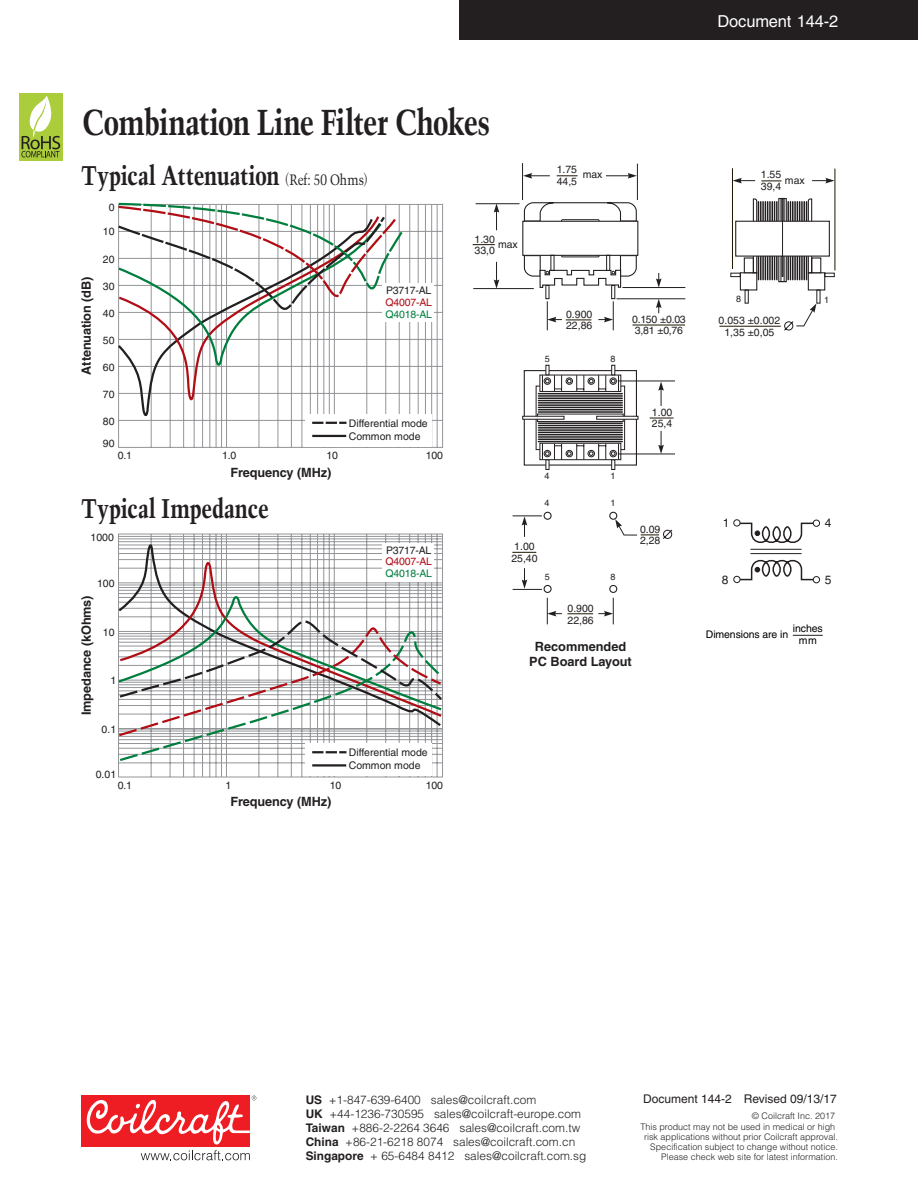
<style>
.page{position:relative;width:918px;height:1188px;background:#fff}
.page>*{position:absolute;margin:0;border:0;box-sizing:border-box;transform-origin:0 0}
.t1{font:700 condensed 36px "Trump Mediaeval";letter-spacing:-.03em;color:#231f20}
.Subhead_-_18_Point_T{font:700 condensed 27px "Trump Mediaeval";letter-spacing:-.01em;color:#231f20}
.Document_number{font:16.5px "Helvetica";letter-spacing:-.01em;color:#fff}
.t2{font:700 12.75px/15.1px "Helvetica";letter-spacing:-.01em;color:#231f20;text-align:center}
.t3{font:12px "Helvetica";color:#231f20}
.t4{font:300 11.85px "Helvetica";color:#231f20}
.t5{font:700 11.85px/14.1px "Helvetica";color:#231f20}
.t6{font:10.5px/11.6px "Helvetica";color:#231f20}
.Dimensions{font:10.5px/12px "Helvetica";letter-spacing:-.01em;color:#000;text-align:center}
.t7{font:300 9px/9.9px "Helvetica";color:#231f20;text-align:right}
.t8{font:9px "Helvetica";color:#231f20}
.s1{font-family:"Trump Mediaeval Condensed Roman";font-weight:400;font-stretch:normal;font-size:15px}
.s2{color:#b00d15}
.s3{color:#007e3d}
</style>
<div class="page">
<div style="left:459px;top:0;width:459px;height:40px;background:#231f20"></div>
<div style="left:81px;top:1096px;width:169px;height:51px;background:#ee1d23"></div>
<svg style="left:86px;top:1096px;width:170px;height:64px"></svg>
<div style="left:19px;top:93px;width:44px;height:67px;background:#abcc3b"></div>
<svg style="left:21px;top:96px;width:39px;height:61px"></svg>
<svg style="left:118px;top:204px;width:325px;height:244px"></svg>
<svg style="left:118px;top:402px;width:257px;height:16px"></svg>
<svg style="left:118px;top:367px;width:263px;height:35px"></svg>
<svg style="left:118px;top:202px;width:288px;height:165px"></svg>
<div style="left:305px;top:414px;width:126px;height:33px;background:#fff"></div>
<svg style="left:312px;top:422px;width:34px;height:2px"></svg>
<hr style="left:312px;top:435px;width:34px;height:2px;background:#231f20">
<div style="left:383px;top:283px;width:51px;height:39px;background:#fff"></div>
<svg style="left:118px;top:533px;width:325px;height:245px"></svg>
<svg style="left:118px;top:543px;width:325px;height:18px"></svg>
<svg style="left:118px;top:561px;width:325px;height:34px"></svg>
<svg style="left:118px;top:738px;width:325px;height:25px"></svg>
<svg style="left:118px;top:595px;width:325px;height:143px"></svg>
<div style="left:305px;top:744px;width:126px;height:32px;background:#fff"></div>
<svg style="left:312px;top:751px;width:34px;height:2px"></svg>
<hr style="left:312px;top:764px;width:34px;height:3px;background:#231f20">
<div style="left:383px;top:543px;width:51px;height:39px;background:#fff"></div>
<hr style="left:522px;top:163px;width:1px;height:37px;background:#231f20">
<hr style="left:637px;top:164px;width:1px;height:36px;background:#231f20">
<hr style="left:473px;top:288px;width:61px;height:1px;background:#231f20">
<hr style="left:476px;top:203px;width:44px;height:1px;background:#231f20">
<hr style="left:732px;top:168px;width:1px;height:101px;background:#1e1500">
<hr style="left:835px;top:169px;width:1px;height:101px;background:#1e1500">
<svg style="left:761px;top:181px;width:21px;height:1px"></svg>
<svg style="left:557px;top:175px;width:21px;height:1px"></svg>
<svg style="left:473px;top:244px;width:22px;height:1px"></svg>
<svg style="left:812px;top:178px;width:23px;height:5px"></svg>
<svg style="left:606px;top:173px;width:31px;height:6px"></svg>
<svg style="left:733px;top:178px;width:22px;height:5px"></svg>
<svg style="left:523px;top:173px;width:27px;height:6px"></svg>
<svg style="left:494px;top:203px;width:5px;height:27px"></svg>
<svg style="left:494px;top:262px;width:5px;height:27px"></svg>
<div style="left:813px;top:520px;width:7px;height:6px;background:#797677;border-radius:50%"></div>
<div style="left:813px;top:520px;width:7px;height:7px;border:1px solid #231f20;border-radius:50%"></div>
<div style="left:813px;top:577px;width:7px;height:6px;background:#828081;border-radius:50%"></div>
<div style="left:813px;top:576px;width:7px;height:7px;border:1px solid #231f20;border-radius:50%"></div>
<div style="left:808px;top:272px;width:17px;height:19px;background:#fff;border:1px solid #231f20"></div>
<div style="left:811px;top:257px;width:10px;height:16px;background:#fff;border:1px solid #231f20"></div>
<div style="left:824px;top:273px;width:11px;height:4px;border:1px solid #231f20"></div>
<div style="left:735px;top:221px;width:95px;height:36px;background:#fff;border:1px solid #231f20"></div>
<svg style="left:512px;top:197px;width:306px;height:427px"></svg>
<hr style="left:793px;top:635px;width:30px;height:1px;background:#231f20">
<p class="Document_number" style="left:718px;top:11px;width:122px">Document 144-2</p>
<h1 class="t1" style="left:82px;top:100px;width:410px">Combination Line Filter Chokes</h1>
<p class="Subhead_-_18_Point_T" style="left:81px;top:159px;width:288px">Typical Attenuation <span class="s1">(Ref: 50 Ohms)</span></p>
<p class="t6" style="left:109px;top:202px;width:7px">0</p>
<p class="t6" style="left:103px;top:226px;width:13px">10</p>
<p class="t2" style="left:79px;top:375px;width:99px;rotate:-90deg">Attenuation (dB)</p>
<p class="t6" style="left:103px;top:253px;width:13px">20</p>
<p class="t6" style="left:103px;top:280px;width:13px">30</p>
<p class="t6" style="left:103px;top:307px;width:13px">40</p>
<p class="t6" style="left:103px;top:334px;width:13px">50</p>
<p class="t6" style="left:103px;top:361px;width:13px">60</p>
<p class="t6" style="left:103px;top:388px;width:13px">70</p>
<p class="t6" style="left:103px;top:415px;width:13px">80</p>
<p class="t6" style="left:103px;top:438px;width:13px">90</p>
<p class="t6" style="left:385px;top:285px;width:48px;text-align:justify">P3717-AL <span class="s2">Q4007-AL </span><span class="s3">Q4018-AL</span></p>
<p class="t6" style="left:349px;top:416px;width:81px;line-height:13.2px">Differential mode<br>Common mode</p>
<p class="t6" style="left:118px;top:450px;width:16px">0.1</p>
<p class="t6" style="left:222px;top:450px;width:16px">1.0</p>
<p class="t6" style="left:326px;top:450px;width:13px">10</p>
<p class="t6" style="left:426px;top:450px;width:19px">100</p>
<p class="t2" style="left:230px;top:464px;width:102px">Frequency (MHz)</p>
<p class="Subhead_-_18_Point_T" style="left:81px;top:492px;width:189px">Typical Impedance</p>
<p class="t6" style="left:91px;top:532px;width:25px">1000</p>
<p class="t6" style="left:97px;top:577px;width:19px">100</p>
<p class="t6" style="left:385px;top:544px;width:48px;text-align:justify">P3717-AL <span class="s2">Q4007-AL </span><span class="s3">Q4018-AL</span></p>
<p class="t6" style="left:475px;top:233px;width:22px">1.30<br>33,0</p>
<p class="t6" style="left:498px;top:239px;width:21px">max</p>
<p class="t6" style="left:557px;top:164px;width:22px">1.75<br>44,5</p>
<p class="t6" style="left:583px;top:169px;width:21px">max</p>
<p class="t8" style="left:545px;top:354px;width:7px">5</p>
<p class="t6" style="left:566px;top:308px;width:28px">0.900<br>22,86</p>
<p class="t8" style="left:611px;top:354px;width:7px">8</p>
<p class="t8" style="left:544px;top:471px;width:7px">4</p>
<p class="t8" style="left:544px;top:498px;width:7px">4</p>
<p class="t6" style="left:511px;top:540px;width:28px">1.00<br>25,40</p>
<p class="t8" style="left:545px;top:572px;width:7px">5</p>
<p class="t8" style="left:611px;top:471px;width:7px">1</p>
<p class="t8" style="left:611px;top:498px;width:7px">1</p>
<p class="t8" style="left:611px;top:572px;width:7px">8</p>
<p class="t6" style="left:632px;top:313px;width:55px">0.150 ±0.03<br>3,81 ±0,76</p>
<p class="t6" style="left:652px;top:406px;width:22px">1.00<br>25,4</p>
<p class="t6" style="left:640px;top:523px;width:22px">0.09<br>2,28</p>
<p class="t2" style="left:79px;top:715px;width:121px;rotate:-90deg">Impedance (kOhms)</p>
<p class="t6" style="left:103px;top:626px;width:13px">10</p>
<p class="t6" style="left:110px;top:675px;width:7px">1</p>
<p class="t6" style="left:102px;top:724px;width:16px">0.1</p>
<p class="t6" style="left:96px;top:768px;width:22px">0.01</p>
<p class="t6" style="left:349px;top:746px;width:81px;line-height:13.2px">Differential mode<br>Common mode</p>
<p class="t6" style="left:118px;top:779px;width:16px">0.1</p>
<p class="t6" style="left:225px;top:779px;width:7px">1</p>
<p class="t6" style="left:330px;top:779px;width:13px">10</p>
<p class="t6" style="left:426px;top:779px;width:19px">100</p>
<p class="t2" style="left:230px;top:794px;width:102px">Frequency (MHz)</p>
<p class="t6" style="left:568px;top:603px;width:28px">0.900<br>22,86</p>
<p class="t2" style="left:529px;top:639px;width:104px">Recommended<br>PC Board Layout</p>
<p class="t6" style="left:761px;top:169px;width:22px">1.55<br>39,4</p>
<p class="t6" style="left:785px;top:174px;width:21px">max</p>
<p class="t8" style="left:736px;top:294px;width:7px">8</p>
<p class="t6" style="left:719px;top:314px;width:63px;text-align:center">0.053 ±0.002<br>1,35 ±0,05</p>
<p class="t8" style="left:824px;top:294px;width:7px">1</p>
<p class="t3" style="left:723px;top:516px;width:8px">1</p>
<p class="t3" style="left:722px;top:572px;width:8px">8</p>
<p class="t3" style="left:825px;top:516px;width:8px">4</p>
<p class="t3" style="left:825px;top:572px;width:8px">5</p>
<p class="Dimensions" style="left:706px;top:629px;width:84px">Dimensions are in</p>
<p class="Dimensions" style="left:793px;top:622px;width:31px">inches mm</p>
<p class="t4" style="left:329px;top:1092px;width:209px">+1-847-639-6400 sales@coilcraft.com</p>
<p class="t4" style="left:329px;top:1106px;width:253px">+44-1236-730595 sales@coilcraft-europe.com</p>
<p class="t4" style="left:352px;top:1121px;width:230px">+886-2-2264 3646 sales@coilcraft.com.tw</p>
<p class="t4" style="left:345px;top:1135px;width:232px">+86-21-6218 8074 sales@coilcraft.com.cn</p>
<p class="t4" style="left:370px;top:1149px;width:218px">+ 65-6484 8412 sales@coilcraft.com.sg</p>
<p class="t5" style="left:306px;top:1093px;width:59px">US<br>UK<br>Taiwan<br>China<br>Singapore</p>
<p class="t3" style="left:643px;top:1092px;width:195px">Document 144-2 Revised 09/13/17</p>
<p class="t7" style="left:640px;top:1110px;width:196px;line-height:11.4px">© Coilcraft Inc. 2017<br>This product may not be used in medical or high</p>
<p class="t7" style="left:644px;top:1132px;width:195px">risk applications without prior Coilcraft approval.<br>Specification subject to change without notice.<br>Please check web site for latest information.</p>
</div>
